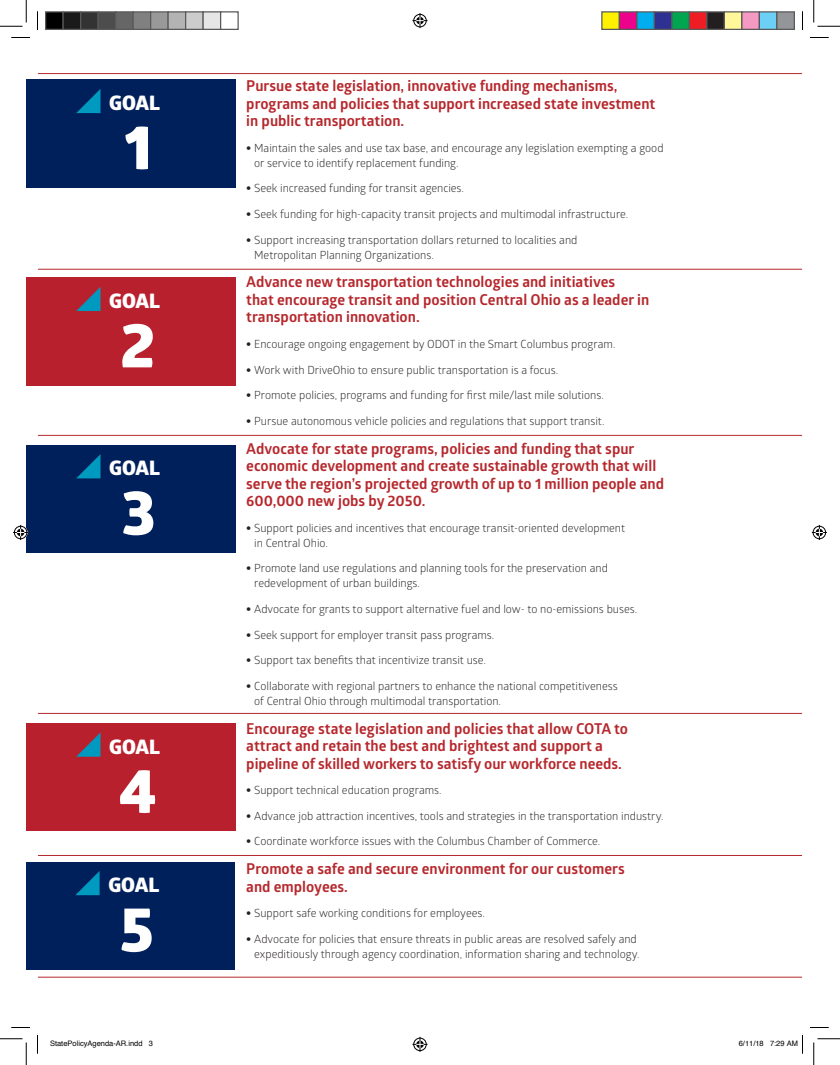
<style>
.page{position:relative;width:840px;height:1065px;background:#fff}
.page>*{position:absolute;margin:0;border:0;box-sizing:border-box;transform-origin:0 0}
.t1{font:800 62.5px "Glober";color:#fff}
.t2{font:800 20px "Glober";color:#fff}
.t3{font:700 15px/17.5px "Glober";color:#b6282d}
.t4{font:11.25px/15px "Glober";color:#231f20}
.t5{font:7.5px "Helvetica";color:#000}
.s1{font-weight:800;font-size:13.75px}
</style>
<div class="page">
<div style="left:26px;top:862px;width:209px;height:108px;background:#00205b"></div>
<div style="left:26px;top:80px;width:209px;height:108px;background:#00205b"></div>
<div style="left:26px;top:278px;width:209px;height:108px;background:#b9202e"></div>
<div style="left:26px;top:445px;width:209px;height:108px;background:#00205b"></div>
<div style="left:26px;top:723px;width:209px;height:108px;background:#b9202e"></div>
<svg style="left:75px;top:871px;width:25px;height:24px"></svg>
<svg style="left:76px;top:89px;width:25px;height:24px"></svg>
<svg style="left:76px;top:287px;width:25px;height:24px"></svg>
<svg style="left:77px;top:454px;width:24px;height:24px"></svg>
<svg style="left:76px;top:732px;width:25px;height:25px"></svg>
<hr style="left:38px;top:269px;width:764px;height:1px;background:#b6282d">
<hr style="left:38px;top:73px;width:764px;height:1px;background:#b6282d">
<hr style="left:38px;top:435px;width:764px;height:1px;background:#b6282d">
<hr style="left:38px;top:713px;width:764px;height:1px;background:#b6282d">
<hr style="left:38px;top:855px;width:764px;height:1px;background:#b6282d">
<hr style="left:38px;top:977px;width:764px;height:1px;background:#b6282d">
<svg style="left:11px;top:37px;width:19px;height:1px"></svg>
<svg style="left:810px;top:37px;width:19px;height:1px"></svg>
<svg style="left:11px;top:1027px;width:19px;height:1px"></svg>
<svg style="left:810px;top:1027px;width:19px;height:1px"></svg>
<svg style="left:37px;top:11px;width:1px;height:19px"></svg>
<svg style="left:37px;top:1035px;width:1px;height:19px"></svg>
<svg style="left:802px;top:11px;width:1px;height:19px"></svg>
<svg style="left:0;top:0;width:27px;height:27px"></svg>
<svg style="left:0;top:1039px;width:27px;height:26px"></svg>
<svg style="left:814px;top:0;width:26px;height:27px"></svg>
<svg style="left:814px;top:1039px;width:26px;height:26px"></svg>
<svg style="left:412px;top:13px;width:16px;height:15px"></svg>
<svg style="left:412px;top:1037px;width:16px;height:15px"></svg>
<svg style="left:13px;top:525px;width:15px;height:15px"></svg>
<svg style="left:812px;top:525px;width:15px;height:15px"></svg>
<div style="left:46px;top:12px;width:17px;height:17px;background:#000"></div>
<div style="left:45px;top:11px;width:19px;height:19px;border:1px solid #595959"></div>
<div style="left:63px;top:12px;width:18px;height:17px;background:#1a1a1a"></div>
<div style="left:62px;top:11px;width:19px;height:19px;border:1px solid #595959"></div>
<div style="left:81px;top:12px;width:17px;height:17px;background:#333"></div>
<div style="left:80px;top:11px;width:19px;height:19px;border:1px solid #595959"></div>
<div style="left:98px;top:12px;width:18px;height:17px;background:#4d4d4d"></div>
<div style="left:98px;top:11px;width:18px;height:19px;border:1px solid #595959"></div>
<div style="left:116px;top:12px;width:17px;height:17px;background:#666"></div>
<div style="left:115px;top:11px;width:19px;height:19px;border:1px solid #595959"></div>
<div style="left:133px;top:12px;width:18px;height:17px;background:#808080"></div>
<div style="left:132px;top:11px;width:19px;height:19px;border:1px solid #595959"></div>
<div style="left:151px;top:12px;width:17px;height:17px;background:#999"></div>
<div style="left:150px;top:11px;width:19px;height:19px;border:1px solid #595959"></div>
<div style="left:168px;top:12px;width:18px;height:17px;background:#b3b3b3"></div>
<div style="left:168px;top:11px;width:18px;height:19px;border:1px solid #595959"></div>
<div style="left:186px;top:12px;width:17px;height:17px;background:#ccc"></div>
<div style="left:185px;top:11px;width:19px;height:19px;border:1px solid #595959"></div>
<div style="left:203px;top:12px;width:18px;height:17px;background:#e6e6e6"></div>
<div style="left:202px;top:11px;width:19px;height:19px;border:1px solid #595959"></div>
<div style="left:220px;top:11px;width:19px;height:19px;border:1px solid #595959"></div>
<div style="left:602px;top:12px;width:17px;height:17px;background:#fff101"></div>
<div style="left:601px;top:11px;width:19px;height:19px;border:1px solid #595959"></div>
<div style="left:619px;top:12px;width:18px;height:17px;background:#ed028c"></div>
<div style="left:619px;top:11px;width:19px;height:19px;border:1px solid #595959"></div>
<div style="left:637px;top:12px;width:17px;height:17px;background:#00aeef"></div>
<div style="left:636px;top:11px;width:19px;height:19px;border:1px solid #595959"></div>
<div style="left:654px;top:12px;width:18px;height:17px;background:#2e3092"></div>
<div style="left:654px;top:11px;width:18px;height:19px;border:1px solid #595959"></div>
<div style="left:672px;top:12px;width:17px;height:17px;background:#00a54f"></div>
<div style="left:671px;top:11px;width:19px;height:19px;border:1px solid #595959"></div>
<div style="left:689px;top:12px;width:18px;height:17px;background:#ee1d23"></div>
<div style="left:689px;top:11px;width:19px;height:19px;border:1px solid #595959"></div>
<div style="left:707px;top:12px;width:17px;height:17px;background:#231f20"></div>
<div style="left:706px;top:11px;width:19px;height:19px;border:1px solid #595959"></div>
<div style="left:724px;top:12px;width:18px;height:17px;background:#fff79a"></div>
<div style="left:724px;top:11px;width:18px;height:19px;border:1px solid #595959"></div>
<div style="left:742px;top:12px;width:17px;height:17px;background:#f499c2"></div>
<div style="left:741px;top:11px;width:19px;height:19px;border:1px solid #595959"></div>
<div style="left:759px;top:12px;width:18px;height:17px;background:#6bcff6"></div>
<div style="left:759px;top:11px;width:19px;height:19px;border:1px solid #595959"></div>
<div style="left:777px;top:12px;width:17px;height:17px;background:#939598"></div>
<div style="left:776px;top:11px;width:19px;height:19px;border:1px solid #595959"></div>
<svg style="left:802px;top:1035px;width:1px;height:19px"></svg>
<p class="t2" style="left:109px;top:88px;width:52px">GOAL</p>
<p class="t1" style="left:125px;top:100px;width:29px">1</p>
<p class="t2" style="left:109px;top:286px;width:52px">GOAL</p>
<p class="t1" style="left:121px;top:298px;width:36px">2</p>
<p class="t2" style="left:109px;top:453px;width:52px">GOAL</p>
<p class="t1" style="left:122px;top:466px;width:35px">3</p>
<p class="t2" style="left:109px;top:732px;width:52px">GOAL</p>
<p class="t1" style="left:119px;top:744px;width:39px">4</p>
<p class="t2" style="left:108px;top:870px;width:52px">GOAL</p>
<p class="t1" style="left:120px;top:882px;width:35px">5</p>
<p class="t3" style="left:246px;top:77px;width:411px">Pursue state legislation, innovative funding mechanisms, programs and policies that support increased state investment in public transportation.</p>
<p class="t4" style="left:254px;top:140px;width:411px;text-indent:-8px"><span class="s1">•</span> Maintain the sales and use tax base, and encourage any legislation exempting a good or service to identify replacement funding.</p>
<p class="t4" style="left:246px;top:180px;width:219px"><span class="s1">•</span> Seek increased funding for transit agencies.</p>
<p class="t4" style="left:246px;top:206px;width:383px"><span class="s1">•</span> Seek funding for high-capacity transit projects and multimodal infrastructure.</p>
<p class="t4" style="left:254px;top:232px;width:325px;text-indent:-8px"><span class="s1">•</span> Support increasing transportation dollars returned to localities and<br>Metropolitan Planning Organizations.</p>
<p class="t3" style="left:246px;top:273px;width:405px">Advance new transportation technologies and initiatives<br>that encourage transit and position Central Ohio as a leader in transportation innovation.</p>
<p class="t4" style="left:246px;top:336px;width:371px"><span class="s1">•</span> Encourage ongoing engagement by ODOT in the Smart Columbus program.</p>
<p class="t4" style="left:246px;top:362px;width:313px"><span class="s1">•</span> Work with DriveOhio to ensure public transportation is a focus.</p>
<p class="t4" style="left:246px;top:387px;width:359px"><span class="s1">•</span> Promote policies, programs and funding for first mile/last mile solutions.</p>
<p class="t4" style="left:246px;top:413px;width:360px"><span class="s1">•</span> Pursue autonomous vehicle policies and regulations that support transit.</p>
<p class="t3" style="left:246px;top:439px;width:419px">Advocate for state programs, policies and funding that spur economic development and create sustainable growth that will serve the region’s projected growth of up to 1 million people and 600,000 new jobs by 2050.</p>
<p class="t4" style="left:254px;top:520px;width:372px;text-indent:-8px"><span class="s1">•</span> Support policies and incentives that encourage transit-oriented development in Central Ohio.</p>
<p class="t4" style="left:254px;top:560px;width:355px;text-indent:-8px"><span class="s1">•</span> Promote land use regulations and planning tools for the preservation and redevelopment of urban buildings.</p>
<p class="t4" style="left:246px;top:601px;width:392px"><span class="s1">•</span> Advocate for grants to support alternative fuel and low- to no-emissions buses.</p>
<p class="t4" style="left:246px;top:627px;width:250px"><span class="s1">•</span> Seek support for employer transit pass programs.</p>
<p class="t4" style="left:246px;top:652px;width:241px"><span class="s1">•</span> Support tax benefits that incentivize transit use.</p>
<p class="t4" style="left:254px;top:678px;width:365px;text-indent:-8px"><span class="s1">•</span> Collaborate with regional partners to enhance the national competitiveness of Central Ohio through multimodal transportation.</p>
<p class="t3" style="left:246px;top:719px;width:383px">Encourage state legislation and policies that allow COTA to attract and retain the best and brightest and support a pipeline of skilled workers to satisfy our workforce needs.</p>
<p class="t4" style="left:246px;top:782px;width:197px"><span class="s1">•</span> Support technical education programs.</p>
<p class="t4" style="left:246px;top:808px;width:419px"><span class="s1">•</span> Advance job attraction incentives, tools and strategies in the transportation industry.</p>
<p class="t4" style="left:246px;top:833px;width:356px"><span class="s1">•</span> Coordinate workforce issues with the Columbus Chamber of Commerce.</p>
<p class="t3" style="left:246px;top:860px;width:380px">Promote a safe and secure environment for our customers and employees.</p>
<p class="t4" style="left:246px;top:905px;width:240px"><span class="s1">•</span> Support safe working conditions for employees.</p>
<p class="t4" style="left:246px;top:931px;width:395px;text-align:right"><span class="s1">•</span> Advocate for policies that ensure threats in public areas are resolved safely and expeditiously through agency coordination, information sharing and technology.</p>
<p class="t5" style="left:50px;top:1038px;width:104px">StatePolicyAgenda-AR.indd 3</p>
<p class="t5" style="left:739px;top:1038px;width:61px">6/11/18 7:29 AM</p>
</div>
